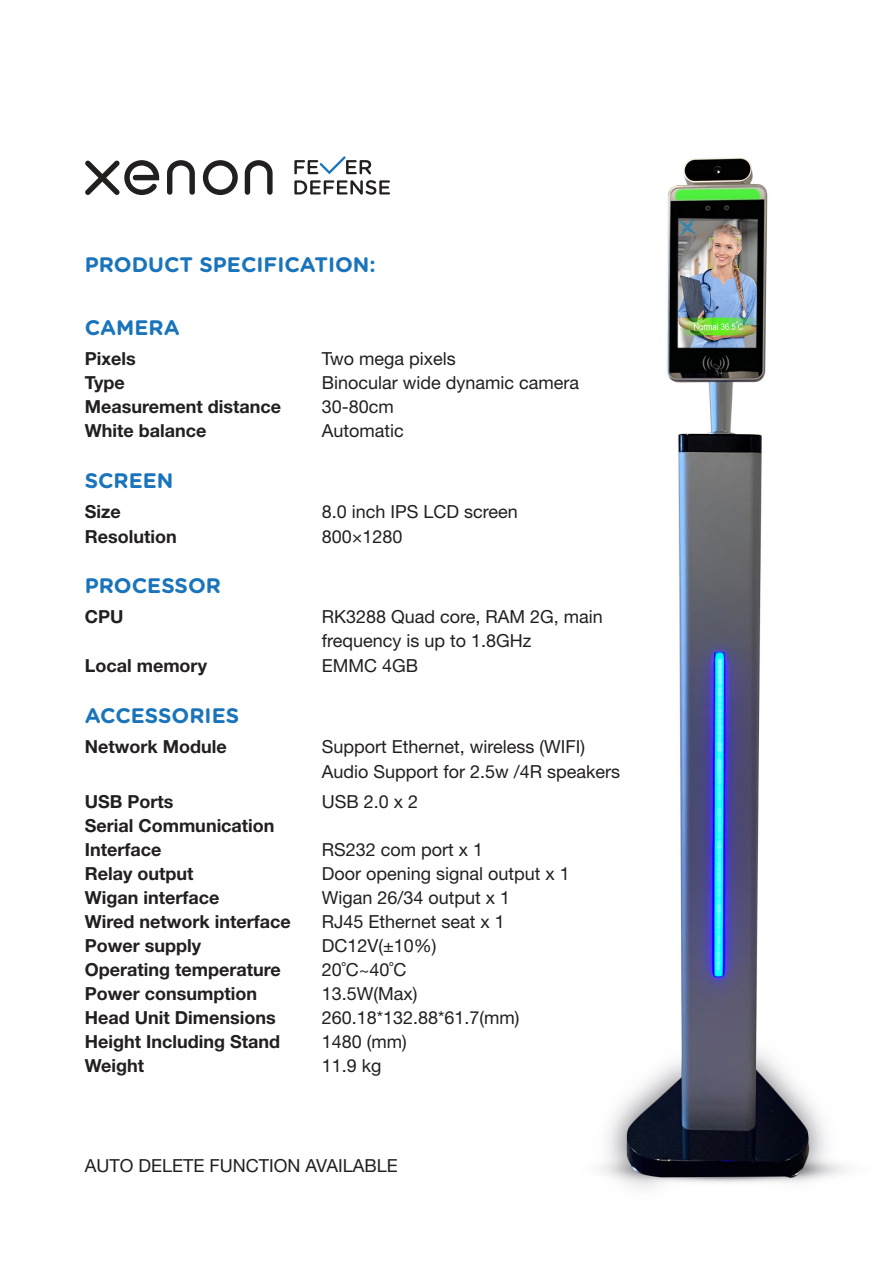
<style>
.page{position:relative;width:893px;height:1263px;background:#fff}
.page>*{position:absolute;margin:0;border:0;box-sizing:border-box;transform-origin:0 0}
.t1{font:700 21px "Gotham Rounded";color:#1974bb}
.t2{font:18px/24px "Helvetica Neue LT Std";color:#211f1f}
.t3{font:700 18px/24px "Helvetica Neue LT Std";color:#211f1f}
</style>
<div class="page">
<img style="left:601px;top:157px;width:245px;height:1032px">
<svg style="left:167px;top:160px;width:28px;height:35px"></svg>
<svg style="left:245px;top:160px;width:28px;height:35px"></svg>
<svg style="left:203px;top:160px;width:35px;height:35px"></svg>
<svg style="left:85px;top:160px;width:74px;height:35px"></svg>
<svg style="left:294px;top:156px;width:77px;height:18px"></svg>
<svg style="left:294px;top:180px;width:96px;height:15px"></svg>
<p class="t1" style="left:85px;top:250px;width:293px">PRODUCT SPECIFICATION:</p>
<p class="t1" style="left:85px;top:312px;width:97px">CAMERA</p>
<p class="t3" style="left:85px;top:346px;width:52px">Pixels</p>
<p class="t2" style="left:322px;top:347px;width:135px">Two mega pixels</p>
<p class="t3" style="left:85px;top:370px;width:42px">Type</p>
<p class="t2" style="left:322px;top:371px;width:259px">Binocular wide dynamic camera</p>
<p class="t3" style="left:85px;top:394px;width:198px">Measurement distance</p>
<p class="t2" style="left:322px;top:395px;width:74px">30-80cm</p>
<p class="t3" style="left:85px;top:418px;width:123px">White balance</p>
<p class="t2" style="left:322px;top:419px;width:84px">Automatic</p>
<p class="t1" style="left:85px;top:465px;width:90px">SCREEN</p>
<p class="t3" style="left:85px;top:499px;width:38px">Size</p>
<p class="t2" style="left:322px;top:499px;width:198px">8.0 inch IPS LCD screen</p>
<p class="t3" style="left:85px;top:524px;width:93px">Resolution</p>
<p class="t2" style="left:322px;top:524px;width:82px">800×1280</p>
<p class="t1" style="left:85px;top:570px;width:138px">PROCESSOR</p>
<p class="t3" style="left:85px;top:604px;width:40px">CPU</p>
<p class="t2" style="left:322px;top:605px;width:283px">RK3288 Quad core, RAM 2G, main frequency is up to 1.8GHz</p>
<p class="t3" style="left:85px;top:654px;width:124px">Local memory</p>
<p class="t2" style="left:322px;top:654px;width:98px">EMMC 4GB</p>
<p class="t1" style="left:85px;top:700px;width:156px">ACCESSORIES</p>
<p class="t3" style="left:85px;top:734px;width:143px">Network Module</p>
<p class="t2" style="left:322px;top:734px;width:300px;line-height:25.2px">Support Ethernet, wireless (WIFI)<br>Audio Support for 2.5w /4R speakers</p>
<p class="t3" style="left:85px;top:789px;width:90px">USB Ports</p>
<p class="t2" style="left:322px;top:789px;width:98px">USB 2.0 x 2</p>
<p class="t3" style="left:85px;top:813px;width:191px">Serial Communication<br>Interface</p>
<p class="t2" style="left:322px;top:837px;width:163px">RS232 com port x 1</p>
<p class="t3" style="left:85px;top:861px;width:110px">Relay output</p>
<p class="t2" style="left:322px;top:861px;width:250px">Door opening signal output x 1</p>
<p class="t3" style="left:85px;top:885px;width:136px">Wigan interface</p>
<p class="t2" style="left:322px;top:885px;width:190px">Wigan 26/34 output x 1</p>
<p class="t3" style="left:85px;top:909px;width:207px">Wired network interface</p>
<p class="t2" style="left:322px;top:909px;width:185px">RJ45 Ethernet seat x 1</p>
<p class="t3" style="left:85px;top:933px;width:118px">Power supply</p>
<p class="t2" style="left:322px;top:933px;width:116px">DC12V(±10%)</p>
<p class="t3" style="left:85px;top:957px;width:197px">Operating temperature</p>
<p class="t2" style="left:322px;top:957px;width:86px">20˚C~40˚C</p>
<p class="t3" style="left:85px;top:981px;width:174px">Power consumption</p>
<p class="t2" style="left:322px;top:981px;width:97px">13.5W(Max)</p>
<p class="t3" style="left:85px;top:1005px;width:192px">Head Unit Dimensions</p>
<p class="t2" style="left:322px;top:1005px;width:199px">260.18*132.88*61.7(mm)</p>
<p class="t3" style="left:85px;top:1029px;width:197px">Height Including Stand</p>
<p class="t2" style="left:322px;top:1029px;width:87px">1480 (mm)</p>
<p class="t3" style="left:85px;top:1053px;width:61px">Weight</p>
<p class="t2" style="left:322px;top:1053px;width:61px">11.9 kg</p>
<p class="t2" style="left:85px;top:1153px;width:315px">AUTO DELETE FUNCTION AVAILABLE</p>
</div>
